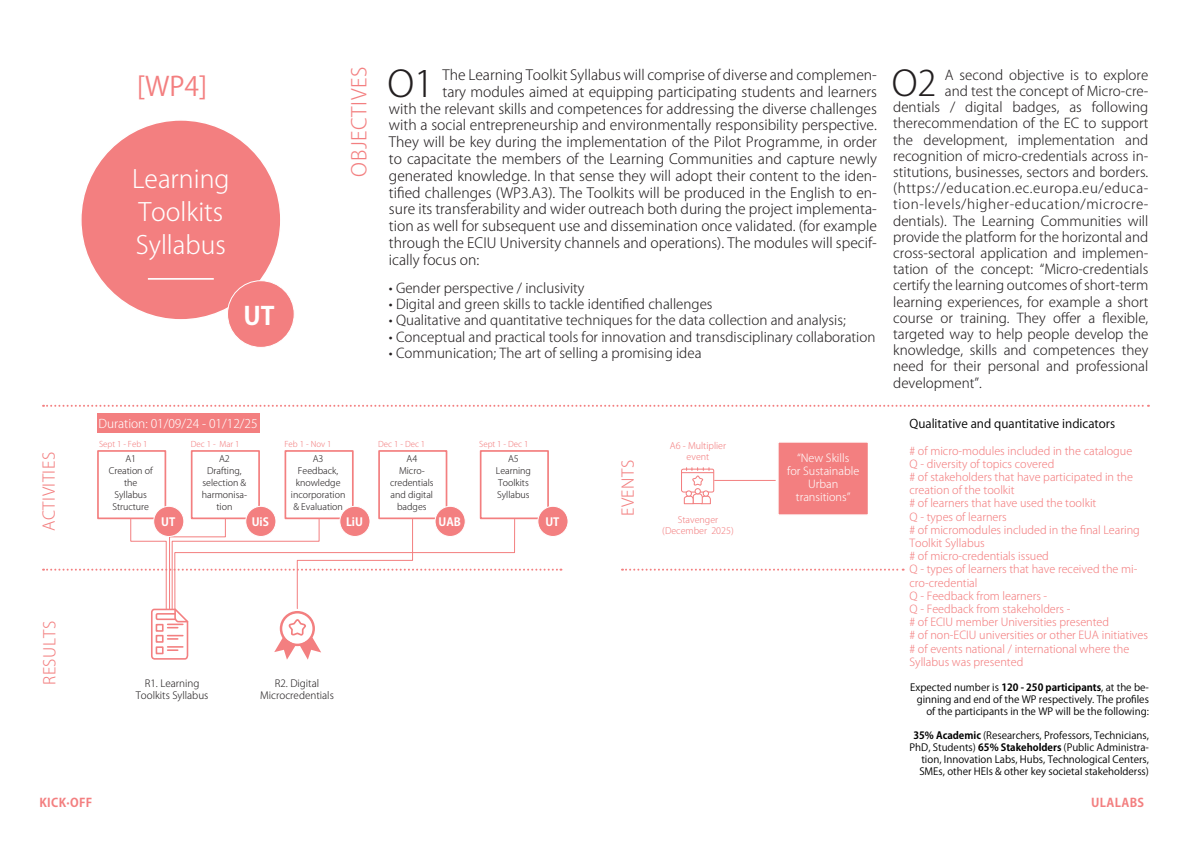
<style>
.page{position:relative;width:1191px;height:842px;background:#fff}
.page>*{position:absolute;margin:0;border:0;box-sizing:border-box;transform-origin:0 0}
.t1{font:300 36.1px "Koz Go Pr 6 N";color:#231f20}
.t2{font:300 34.8px "Koz Go Pr 6 N";color:#231f20}
.t3{font:26.6px "Koz Go Pr 6 N";color:#f37f80}
.t4{font:300 24.9px/33.2px "Koz Go Pr 6 N";color:#fff}
.t5{font:700 24.9px "Koz Go Pr 6 N";color:#fff}
.t6{font:300 20px "Koz Go Pr 6 N";letter-spacing:.03em;color:#f37f80}
.t7{font:300 16px "Koz Go Pr 6 N";letter-spacing:.03em;color:#f37f80}
.t8{font:300 14px "Koz Go Pr 6 N";color:#231f20}
.t9{font:300 13.5px "Koz Go Pr 6 N";color:#231f20}
.t10{font:300 13.5px "Koz Go Pr 6 N";letter-spacing:.04em;color:#231f20}
.t11{font:12px "Koz Go Pr 6 N";color:#000}
.t12{font:300 12px "Koz Go Pr 6 N";color:#fff}
.t13{font:700 12px "Koz Go Pr 6 N";letter-spacing:.03em;color:#f37f80}
.t14{font:700 11.3px "Koz Go Pr 6 N";color:#fff}
.t15{font:300 11px/13.2px "Koz Go Pr 6 N";color:#f37f80}
.t16{font:300 11px/13.2px "Koz Go Pr 6 N";color:#fff;text-align:center}
.t17{font:10px/12px "Koz Go Pr 6 N";color:#000;text-align:right}
.t18{font:300 10px/12px "Koz Go Pr 6 N";color:#231f20;text-align:center}
.t19{font:300 9px/12px "Koz Go Pr 6 N";color:#231f20;text-align:center}
.t20{font:300 9px/10.8px "Koz Go Pr 6 N";color:#f37f80;text-align:center}
.t21{font:300 8px "Koz Go Pr 6 N";color:#f37f80}
.s1{font-weight:700}
</style>
<div class="page">
<div style="left:97px;top:413px;width:163px;height:20px;background:#f37f80"></div>
<div style="left:81px;top:120px;width:200px;height:200px;background:#f37f80;border-radius:50%"></div>
<hr style="left:148px;top:278px;width:66px;height:2px;background:#fff">
<div style="left:227px;top:281px;width:67px;height:66px;background:#f37f80;border-radius:50%"></div>
<div style="left:227px;top:280px;width:67px;height:68px;border:1px solid #fff;border-radius:50%"></div>
<svg style="left:622px;top:569px;width:281px;height:2px"></svg>
<svg style="left:43px;top:405px;width:1106px;height:2px"></svg>
<div style="left:97px;top:450px;width:69px;height:69px;border:2px solid #f37f80"></div>
<div style="left:191px;top:450px;width:69px;height:69px;border:2px solid #f37f80"></div>
<div style="left:284px;top:450px;width:70px;height:69px;border:2px solid #f37f80"></div>
<div style="left:378px;top:450px;width:69px;height:69px;border:2px solid #f37f80"></div>
<div style="left:480px;top:450px;width:69px;height:69px;border:2px solid #f37f80"></div>
<svg style="left:681px;top:468px;width:33px;height:37px"></svg>
<div style="left:777px;top:441px;width:92px;height:75px;background:#f37f80;border:1px solid #fff"></div>
<div style="left:154px;top:506px;width:30px;height:30px;background:#f37f80;border-radius:50%"></div>
<div style="left:153px;top:506px;width:31px;height:31px;border:1px solid #fff;border-radius:50%"></div>
<div style="left:538px;top:506px;width:30px;height:30px;background:#f37f80;border-radius:50%"></div>
<div style="left:538px;top:506px;width:30px;height:31px;border:1px solid #fff;border-radius:50%"></div>
<div style="left:246px;top:506px;width:30px;height:30px;background:#f37f80;border-radius:50%"></div>
<div style="left:246px;top:506px;width:30px;height:31px;border:1px solid #fff;border-radius:50%"></div>
<div style="left:340px;top:506px;width:30px;height:30px;background:#f37f80;border-radius:50%"></div>
<div style="left:340px;top:506px;width:30px;height:31px;border:1px solid #fff;border-radius:50%"></div>
<div style="left:435px;top:506px;width:30px;height:30px;background:#f37f80;border-radius:50%"></div>
<div style="left:435px;top:506px;width:30px;height:31px;border:1px solid #fff;border-radius:50%"></div>
<hr style="left:714px;top:480px;width:61px;height:1px;background:#f37f80">
<svg style="left:43px;top:518px;width:518px;height:142px"></svg>
<h3 class="t3" style="left:137px;top:71px;width:72px">[WP4]</h3>
<h3 class="t4" style="left:132px;top:162px;width:99px">Learning<br>Toolkits<br>Syllabus</h3>
<h3 class="t5" style="left:243px;top:302px;width:33px">UT</h3>
<h3 class="t6" style="left:348px;top:177px;width:111px;rotate:-90deg">OBJECTIVES</h3>
<h1 class="t1" style="left:387px;top:63px;width:48px">O1</h1>
<p class="t8" style="left:442px;top:67px;width:436px">The Learning Toolkit Syllabus will comprise of diverse and complemen-</p>
<p class="t8" style="left:442px;top:84px;width:436px">tary modules aimed at equipping participating students and learners</p>
<p class="t8" style="left:389px;top:101px;width:489px">with the relevant skills and competences for addressing the diverse challenges</p>
<p class="t8" style="left:389px;top:117px;width:489px">with a social entrepreneurship and environmentally responsibility perspective.</p>
<p class="t8" style="left:389px;top:134px;width:489px">They will be key during the implementation of the Pilot Programme, in order</p>
<p class="t8" style="left:389px;top:151px;width:489px">to capacitate the members of the Learning Communities and capture newly</p>
<p class="t8" style="left:389px;top:168px;width:489px">generated knowledge. In that sense they will adopt their content to the iden-</p>
<p class="t8" style="left:389px;top:185px;width:489px">tified challenges (WP3.A3). The Toolkits will be produced in the English to en-</p>
<p class="t8" style="left:389px;top:201px;width:489px">sure its transferability and wider outreach both during the project implementa-</p>
<p class="t8" style="left:389px;top:218px;width:489px">tion as well for subsequent use and dissemination once validated. (for example</p>
<p class="t8" style="left:389px;top:235px;width:489px">through the ECIU University channels and operations). The modules will specif-</p>
<p class="t8" style="left:389px;top:252px;width:92px">ically focus on:</p>
<p class="t9" style="left:389px;top:280px;width:197px">• Gender perspective / inclusivity</p>
<p class="t9" style="left:389px;top:297px;width:325px">• Digital and green skills to tackle identified challenges</p>
<p class="t9" style="left:389px;top:313px;width:458px">• Qualitative and quantitative techniques for the data collection and analysis;</p>
<p class="t9" style="left:389px;top:329px;width:488px">• Conceptual and practical tools for innovation and transdisciplinary collaboration</p>
<p class="t9" style="left:389px;top:345px;width:314px">• Communication; The art of selling a promising idea</p>
<p class="t12" style="left:98px;top:417px;width:161px">Duration: 01/09/24 - 01/12/25</p>
<p class="t21" style="left:99px;top:439px;width:50px">Sept 1 - Feb 1</p>
<p class="t21" style="left:191px;top:439px;width:50px">Dec 1 - Mar 1</p>
<p class="t21" style="left:284px;top:439px;width:48px">Feb 1 - Nov 1</p>
<p class="t21" style="left:378px;top:439px;width:49px">Dec 1 - Dec 1</p>
<p class="t21" style="left:479px;top:439px;width:51px">Sept 1 - Dec 1</p>
<p class="t7" style="left:40px;top:531px;width:80px;rotate:-90deg">ACTIVITIES</p>
<p class="t7" style="left:619px;top:516px;width:58px;rotate:-90deg">EVENTS</p>
<p class="t19" style="left:109px;top:453px;width:46px">A1<br>Creation of the<br>Syllabus<br>Structure</p>
<p class="t19" style="left:202px;top:453px;width:47px">A2<br>Drafting, selection &amp; harmonisa&shy;tion</p>
<p class="t19" style="left:291px;top:453px;width:56px">A3<br>Feedback, knowledge incorporation &amp; Evaluation</p>
<p class="t19" style="left:390px;top:453px;width:45px">A4<br>Micro&shy;credentials and digital badges</p>
<p class="t19" style="left:496px;top:453px;width:37px">A5<br>Learning<br>Toolkits<br>Syllabus</p>
<p class="t14" style="left:161px;top:515px;width:16px">UT</p>
<p class="t14" style="left:252px;top:515px;width:19px">UiS</p>
<p class="t14" style="left:346px;top:515px;width:18px">LiU</p>
<p class="t14" style="left:438px;top:515px;width:24px">UAB</p>
<p class="t14" style="left:545px;top:515px;width:16px">UT</p>
<p class="t20" style="left:670px;top:441px;width:58px">A6 - Multiplier event</p>
<p class="t20" style="left:662px;top:514px;width:73px">Stavenger (December 2025)</p>
<p class="t7" style="left:40px;top:685px;width:65px;rotate:-90deg">RESULTS</p>
<p class="t18" style="left:136px;top:677px;width:74px">R1. Learning<br>Toolkits Syllabus</p>
<p class="t18" style="left:260px;top:677px;width:75px">R2. Digital<br>Microcredentials</p>
<p class="t16" style="left:787px;top:451px;width:74px">“New Skills<br>for Sustainable<br>Urban transitions”</p>
<h2 class="t2" style="left:891px;top:64px;width:46px">O2</h2>
<p class="t9" style="left:945px;top:67px;width:205px">A second objective is to explore</p>
<p class="t9" style="left:945px;top:83px;width:205px">and test the concept of Micro-cre-</p>
<p class="t9" style="left:893px;top:100px;width:257px">dentials / digital badges, as following</p>
<p class="t9" style="left:893px;top:116px;width:257px">therecommendation of the EC to support</p>
<p class="t9" style="left:893px;top:132px;width:257px">the development, implementation and</p>
<p class="t9" style="left:893px;top:148px;width:257px">recognition of micro-credentials across in-</p>
<p class="t9" style="left:893px;top:164px;width:257px">stitutions, businesses, sectors and borders.</p>
<p class="t10" style="left:893px;top:181px;width:257px">(https://education.ec.europa.eu/educa-</p>
<p class="t10" style="left:893px;top:197px;width:257px">tion-levels/higher-education/microcre-</p>
<p class="t9" style="left:893px;top:213px;width:257px">dentials). The Learning Communities will</p>
<p class="t9" style="left:893px;top:229px;width:257px">provide the platform for the horizontal and</p>
<p class="t9" style="left:893px;top:245px;width:257px">cross-sectoral application and implemen-</p>
<p class="t9" style="left:893px;top:262px;width:257px">tation of the concept: “Micro-credentials</p>
<p class="t9" style="left:893px;top:278px;width:257px">certify the learning outcomes of short-term</p>
<p class="t9" style="left:893px;top:294px;width:257px">learning experiences, for example a short</p>
<p class="t9" style="left:893px;top:310px;width:257px">course or training. They offer a flexible,</p>
<p class="t9" style="left:893px;top:326px;width:257px">targeted way to help people develop the</p>
<p class="t9" style="left:893px;top:343px;width:257px">knowledge, skills and competences they</p>
<p class="t9" style="left:893px;top:359px;width:257px">need for their personal and professional</p>
<p class="t9" style="left:893px;top:375px;width:90px">development”.</p>
<p class="t11" style="left:909px;top:417px;width:207px">Qualitative and quantitative indicators</p>
<p class="t15" style="left:909px;top:444px;width:240px"># of micro-modules included in the catalogue<br>Q - diversity of topics covered<br># of stakeholders that have participated in the creation of the toolkit<br># of learners that have used the toolkit<br>Q - types of learners<br># of micromodules included in the final Learing Toolkit Syllabus<br># of micro-credentials issued<br>Q - types of learners that have received the mi&shy;cro-credential<br>Q - Feedback from learners -<br>Q - Feedback from stakeholders -<br># of ECIU member Universities presented<br># of non-ECIU universities or other EUA initiatives # of events national / international where the Syllabus was presented</p>
<p class="t17" style="left:910px;top:682px;width:240px">Expected number is <span class="s1">120 - 250 participants</span>, at the be&shy;ginning and end of the WP respectively. The profiles of the participants in the WP will be the following:</p>
<p class="t17" style="left:909px;top:730px;width:241px"><span class="s1">35% Academic</span> (Researchers, Professors, Technicians, PhD, Students) <span class="s1">65% Stakeholders</span> (Public Administra&shy;tion, Innovation Labs, Hubs, Technological Centers, SMEs, other HEIs &amp; other key societal stakeholderss)</p>
<p class="t13" style="left:39px;top:796px;width:55px">KICK·OFF</p>
<p class="t13" style="left:1091px;top:796px;width:55px">ULALABS</p>
</div>
